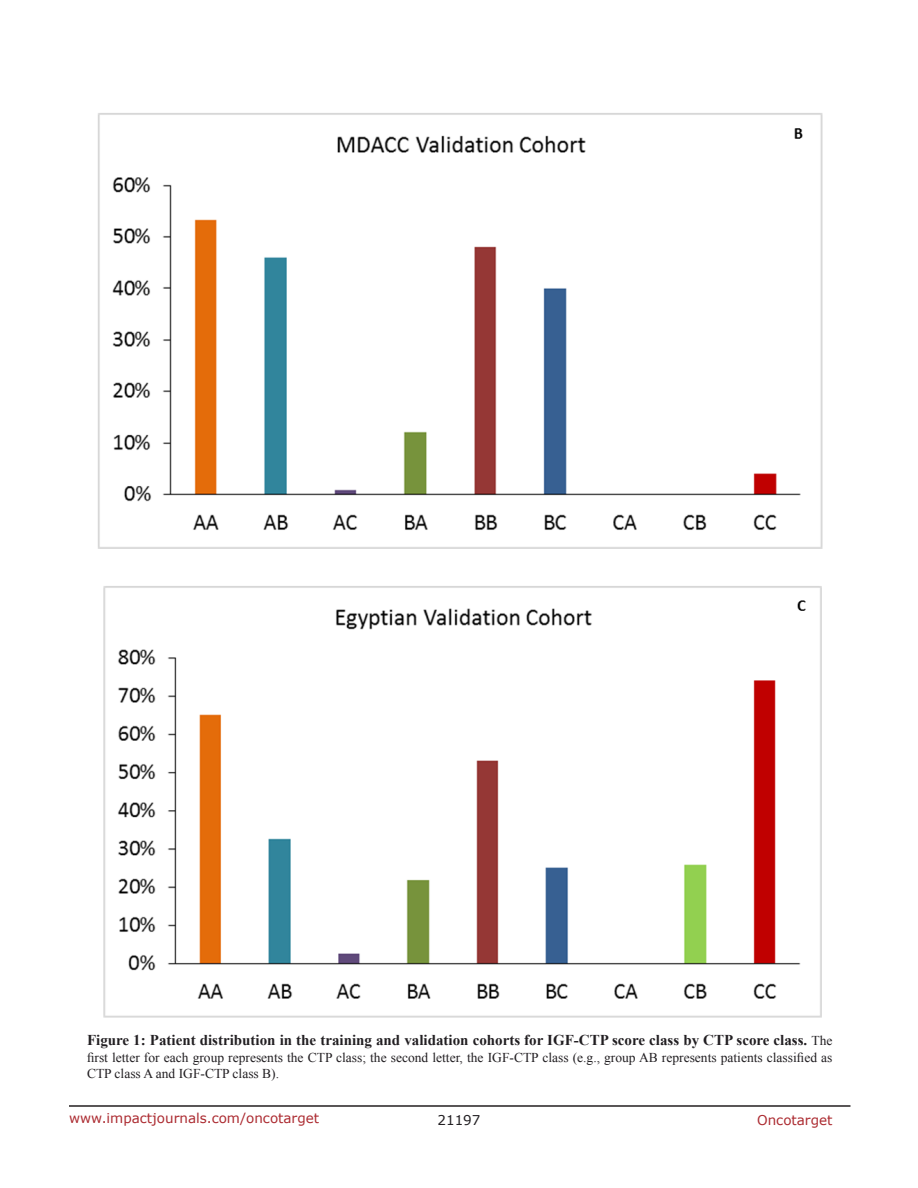
<style>
.page{position:relative;width:918px;height:1188px;background:#fff}
.page>*{position:absolute;margin:0;border:0;box-sizing:border-box;transform-origin:0 0}
.FigureText{font:700 15px "Times New Roman";color:#221f22}
.FigureText-2{font:13.5px/16.2px "Times New Roman";color:#221f22}
.t1{font:13.5px "Verdana";color:#ac2b31}
.t2{font:13.5px "Verdana";color:#221f22}
.s1{font-weight:400;font-size:13.5px}
</style>
<div class="page">
<hr style="left:69px;top:1105px;width:781px;height:2px;background:#231f20">
<img style="left:103px;top:586px;width:719px;height:432px">
<img style="left:98px;top:113px;width:725px;height:436px">
<p class="FigureText" style="left:87px;top:1030px;width:747px">Figure 1: Patient distribution in the training and validation cohorts for IGF-CTP score class by CTP score class. <span class="s1">The</span></p>
<p class="FigureText-2" style="left:87px;top:1049px;width:747px">first letter for each group represents the CTP class; the second letter, the IGF-CTP class (e.g., group AB represents patients classified as<br>CTP class A and IGF-CTP class B).</p>
<p class="t1" style="left:69px;top:1109px;width:252px">www.impactjournals.com/oncotarget</p>
<p class="t2" style="left:438px;top:1111px;width:44px">21197</p>
<p class="t1" style="left:757px;top:1111px;width:77px">Oncotarget</p>
</div>
